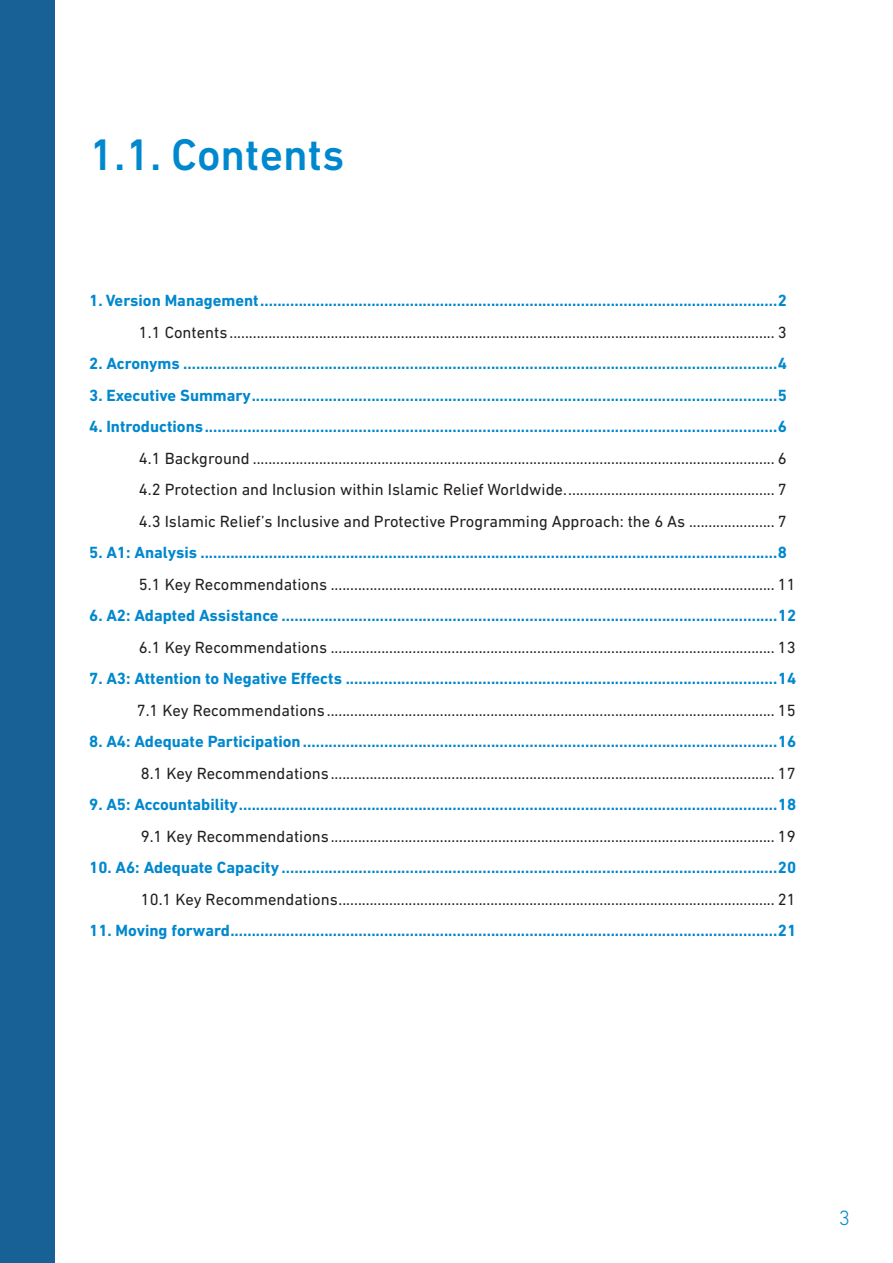
<style>
.page{position:relative;width:893px;height:1263px;background:#fff}
.page>*{position:absolute;margin:0;border:0;box-sizing:border-box;transform-origin:0 0}
.t1{font:500 45px "DIN Next LT Pro";color:#0088ce}
.t2{font:300 21px "DIN Next LT Pro";color:#0088ce}
.t3{font:700 16.5px "DIN Next LT Pro";color:#0088ce}
.t4{font:16.5px "DIN Next LT Pro";color:#231f20}
</style>
<div class="page">
<div style="left:0;top:0;width:54px;height:1263px;background:#186196"></div>
<p class="t1" style="left:89px;top:128px;width:257px">1.1. Contents</p>
<p class="t3" style="left:89px;top:291px;width:699px">1. Version Management.........................................................................................................................2</p>
<p class="t4" style="left:139px;top:323px;width:649px">1.1 Contents............................................................................................................................................ 3</p>
<p class="t3" style="left:89px;top:354px;width:699px">2. Acronyms ...........................................................................................................................................4</p>
<p class="t3" style="left:89px;top:386px;width:699px">3. Executive Summary...........................................................................................................................5</p>
<p class="t3" style="left:89px;top:417px;width:699px">4. Introductions......................................................................................................................................6</p>
<p class="t4" style="left:139px;top:449px;width:649px">4.1 Background ...................................................................................................................................... 6</p>
<p class="t4" style="left:139px;top:480px;width:649px">4.2 Protection and Inclusion within Islamic Relief Worldwide...................................................... 7</p>
<p class="t4" style="left:139px;top:512px;width:649px">4.3 Islamic Relief’s Inclusive and Protective Programming Approach: the 6 As ...................... 7</p>
<p class="t3" style="left:89px;top:543px;width:699px">5. A1: Analysis .......................................................................................................................................8</p>
<p class="t4" style="left:139px;top:575px;width:658px">5.1 Key Recommendations .................................................................................................................. 11</p>
<p class="t3" style="left:89px;top:606px;width:708px">6. A2: Adapted Assistance ....................................................................................................................12</p>
<p class="t4" style="left:139px;top:638px;width:658px">6.1 Key Recommendations .................................................................................................................. 13</p>
<p class="t3" style="left:89px;top:669px;width:708px">7. A3: Attention to Negative Effects .....................................................................................................14</p>
<p class="t4" style="left:137px;top:701px;width:660px">7.1 Key Recommendations................................................................................................................... 15</p>
<p class="t3" style="left:89px;top:732px;width:708px">8. A4: Adequate Participation...............................................................................................................16</p>
<p class="t4" style="left:141px;top:764px;width:656px">8.1 Key Recommendations.................................................................................................................. 17</p>
<p class="t3" style="left:89px;top:795px;width:708px">9. A5: Accountability..............................................................................................................................18</p>
<p class="t4" style="left:141px;top:827px;width:656px">9.1 Key Recommendations.................................................................................................................. 19</p>
<p class="t3" style="left:89px;top:858px;width:708px">10. A6: Adequate Capacity ....................................................................................................................20</p>
<p class="t4" style="left:141px;top:890px;width:656px">10.1 Key Recommendations................................................................................................................ 21</p>
<p class="t3" style="left:89px;top:921px;width:708px">11. Moving forward................................................................................................................................21</p>
<p class="t2" style="left:839px;top:1205px;width:13px">3</p>
</div>
